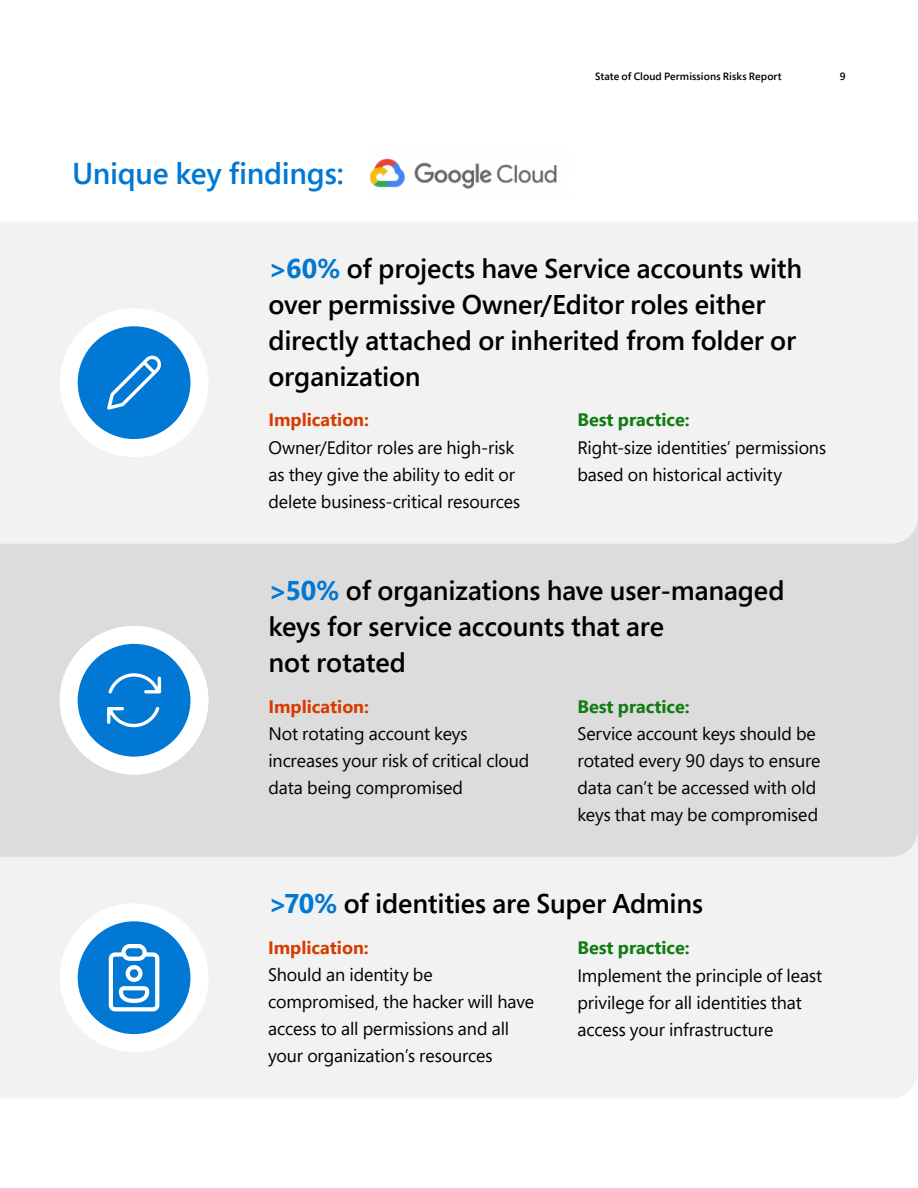
<style>
.page{position:relative;width:918px;height:1188px;background:#fff}
.page>*{position:absolute;margin:0;border:0;box-sizing:border-box;transform-origin:0 0}
.SH_blue{font:600 30px "Segoe Pro";letter-spacing:-.01em;color:#0078d4}
.SH{font:600 27px/36px "Segoe Pro";letter-spacing:-.005em;color:#000}
.Body_copy{font:18px/27px "Segoe Pro";letter-spacing:-.005em;color:#000}
.Text_Label{font:700 18px "Segoe Pro";color:#107c10}
.Text_Label-2{font:700 18px "Segoe Pro";color:#d83b01}
.t1{font:600 10.5px "Segoe Pro";letter-spacing:.01em;color:#000}
.s1{font-weight:700;color:#0078d4}
</style>
<div class="page">
<div style="left:0;top:857px;width:918px;height:241px;background:#f2f2f2"></div>
<div style="left:0;top:544px;width:918px;height:313px;background:#dcdcdc"></div>
<div style="left:0;top:222px;width:918px;height:322px;background:#f2f2f2"></div>
<img style="left:370px;top:158px;width:187px;height:31px">
<svg style="left:60px;top:308px;width:148px;height:149px"></svg>
<svg style="left:60px;top:626px;width:148px;height:149px"></svg>
<svg style="left:60px;top:903px;width:148px;height:149px"></svg>
<svg style="left:109px;top:944px;width:50px;height:67px"></svg>
<svg style="left:107px;top:356px;width:54px;height:54px;background:#2f91db"></svg>
<svg style="left:107px;top:673px;width:54px;height:54px"></svg>
<h2 class="SH_blue" style="left:72px;top:153px;width:273px">Unique key findings:</h2>
<p class="t1" style="left:595px;top:69px;width:188px">State of Cloud Permissions Risks Report</p>
<p class="t1" style="left:840px;top:69px;width:7px">9</p>
<h3 class="SH" style="left:268px;top:250px;width:535px"><span class="s1">&gt;60%</span> of projects have Service accounts with over permissive Owner/Editor roles either directly attached or inherited from folder or organization</h3>
<h4 class="Text_Label-2" style="left:268px;top:407px;width:102px">Implication:</h4>
<p class="Body_copy" style="left:268px;top:433px;width:253px">Owner/Editor roles are high-risk as they give the ability to edit or delete business-critical resources</p>
<h4 class="Text_Label" style="left:577px;top:407px;width:114px">Best practice:</h4>
<p class="Body_copy" style="left:577px;top:433px;width:250px">Right-size identities’ permissions based on historical activity</p>
<h3 class="SH" style="left:268px;top:572px;width:518px"><span class="s1">&gt;50%</span> of organizations have user-managed keys for service accounts that are<br>not rotated</h3>
<h4 class="Text_Label-2" style="left:268px;top:693px;width:102px">Implication:</h4>
<p class="Body_copy" style="left:268px;top:719px;width:263px">Not rotating account keys increases your risk of critical cloud data being compromised</p>
<h4 class="Text_Label" style="left:577px;top:693px;width:114px">Best practice:</h4>
<p class="Body_copy" style="left:577px;top:719px;width:245px">Service account keys should be rotated every 90 days to ensure data can’t be accessed with old keys that may be compromised</p>
<h3 class="SH" style="left:268px;top:885px;width:436px"><span class="s1">&gt;70%</span> of identities are Super Admins</h3>
<h4 class="Text_Label-2" style="left:268px;top:935px;width:102px">Implication:</h4>
<p class="Body_copy" style="left:268px;top:961px;width:267px">Should an identity be compromised, the hacker will have access to all permissions and all your organization’s resources</p>
<h4 class="Text_Label" style="left:577px;top:935px;width:114px">Best practice:</h4>
<p class="Body_copy" style="left:577px;top:962px;width:246px">Implement the principle of least privilege for all identities that access your infrastructure</p>
</div>
